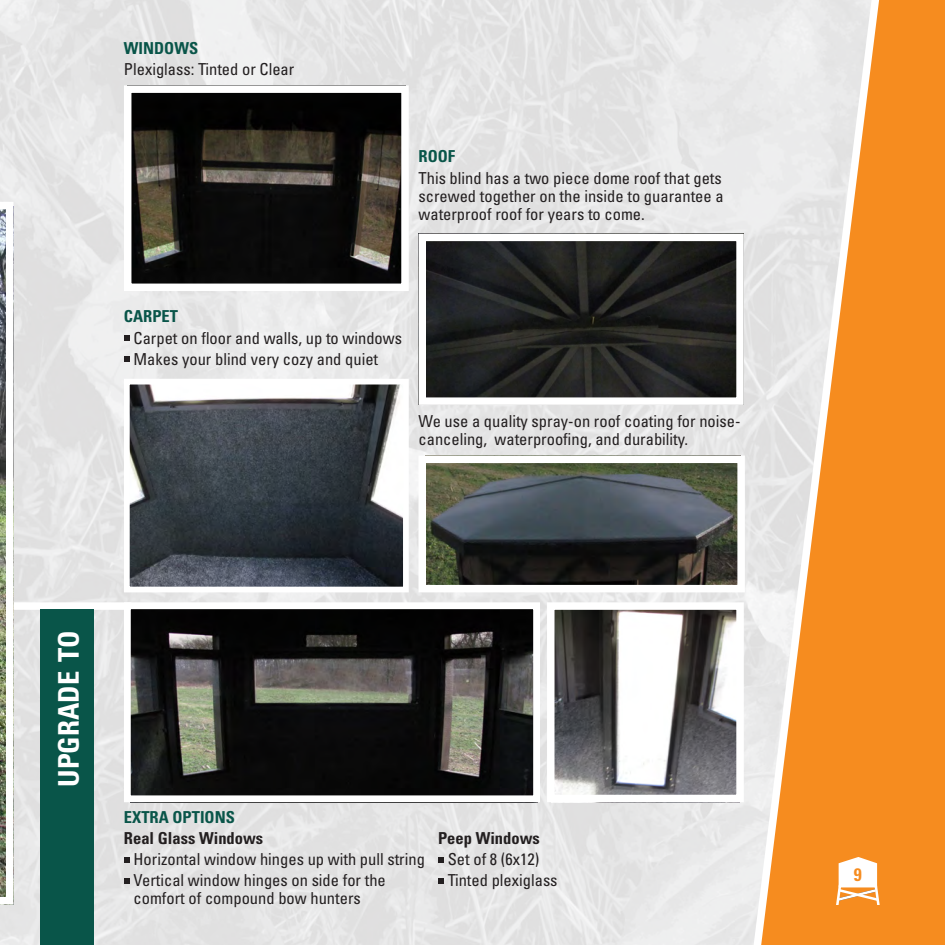
<style>
.page{position:relative;width:945px;height:945px;background:#fff}
.page>*{position:absolute;margin:0;border:0;box-sizing:border-box;transform-origin:0 0}
.Subhead{font:700 condensed 28.5px "Univers";color:#fff}
.t1{font:700 condensed 18px "Univers";color:#f68c1f}
.t2{font:condensed 16.5px/18px "Univers";color:#231f20}
.Subhead-2{font:700 condensed 16.5px "Univers";color:#095549}
.t3{font:700 condensed 16.5px "Univers";color:#231f20}
</style>
<div class="page">
<img style="left:0;top:0;width:748px;height:945px">
<div style="left:14px;top:602px;width:117px;height:8px;background:#fff"></div>
<svg style="left:748px;top:0;width:197px;height:945px;background:#f1ae6a"></svg>
<img style="left:0;top:202px;width:14px;height:702px">
<img style="left:133px;top:94px;width:267px;height:188px">
<div style="left:124px;top:85px;width:285px;height:206px;border:8px solid #fff"></div>
<img style="left:132px;top:610px;width:400px;height:184px">
<div style="left:124px;top:602px;width:416px;height:200px;border:7px solid #fff"></div>
<img style="left:427px;top:243px;width:308px;height:153px">
<div style="left:418px;top:234px;width:326px;height:171px;border:8px solid #fff"></div>
<img style="left:427px;top:465px;width:309px;height:118px">
<div style="left:418px;top:456px;width:327px;height:136px;border:8px solid #fff"></div>
<img style="left:556px;top:611px;width:179px;height:182px">
<div style="left:547px;top:602px;width:197px;height:200px;border:8px solid #fff"></div>
<img style="left:131px;top:386px;width:271px;height:199px">
<div style="left:124px;top:379px;width:285px;height:213px;border:6px solid #fff"></div>
<svg style="left:124px;top:336px;width:6px;height:5px"></svg>
<svg style="left:124px;top:357px;width:6px;height:5px"></svg>
<svg style="left:124px;top:857px;width:6px;height:6px"></svg>
<svg style="left:124px;top:878px;width:6px;height:6px"></svg>
<svg style="left:438px;top:857px;width:6px;height:6px"></svg>
<svg style="left:438px;top:878px;width:6px;height:6px"></svg>
<div style="left:40px;top:610px;width:54px;height:335px;background:#095549"></div>
<svg style="left:836px;top:857px;width:44px;height:47px"></svg>
<p class="Subhead-2" style="left:124px;top:38px;width:76px">WINDOWS</p>
<p class="t2" style="left:124px;top:60px;width:172px">Plexiglass: Tinted or Clear</p>
<p class="Subhead-2" style="left:419px;top:146px;width:38px">ROOF</p>
<p class="t2" style="left:419px;top:169px;width:307px;text-align:justify">This blind has a two piece dome roof that gets screwed together on the inside to guarantee a waterproof roof for years to come.</p>
<p class="Subhead-2" style="left:124px;top:306px;width:56px">CARPET</p>
<p class="t2" style="left:134px;top:329px;width:270px">Carpet on floor and walls, up to windows</p>
<p class="t2" style="left:134px;top:350px;width:246px">Makes your blind very cozy and quiet</p>
<p class="t2" style="left:419px;top:412px;width:324px">We use a quality spray-on roof coating for noise&shy;canceling, waterproofing, and durability.</p>
<p class="Subhead" style="left:51px;top:787px;width:158px;rotate:-90deg">UPGRADE TO</p>
<p class="Subhead-2" style="left:124px;top:807px;width:112px">EXTRA OPTIONS</p>
<p class="t3" style="left:124px;top:828px;width:141px">Real Glass Windows</p>
<p class="t2" style="left:134px;top:850px;width:293px">Horizontal window hinges up with pull string</p>
<p class="t2" style="left:134px;top:871px;width:254px">Vertical window hinges on side for the comfort of compound bow hunters</p>
<p class="t3" style="left:438px;top:828px;width:103px">Peep Windows</p>
<p class="t2" style="left:448px;top:850px;width:93px">Set of 8 (6x12)</p>
<p class="t2" style="left:448px;top:871px;width:111px">Tinted plexiglass</p>
<p class="t1" style="left:854px;top:863px;width:9px">9</p>
</div>
